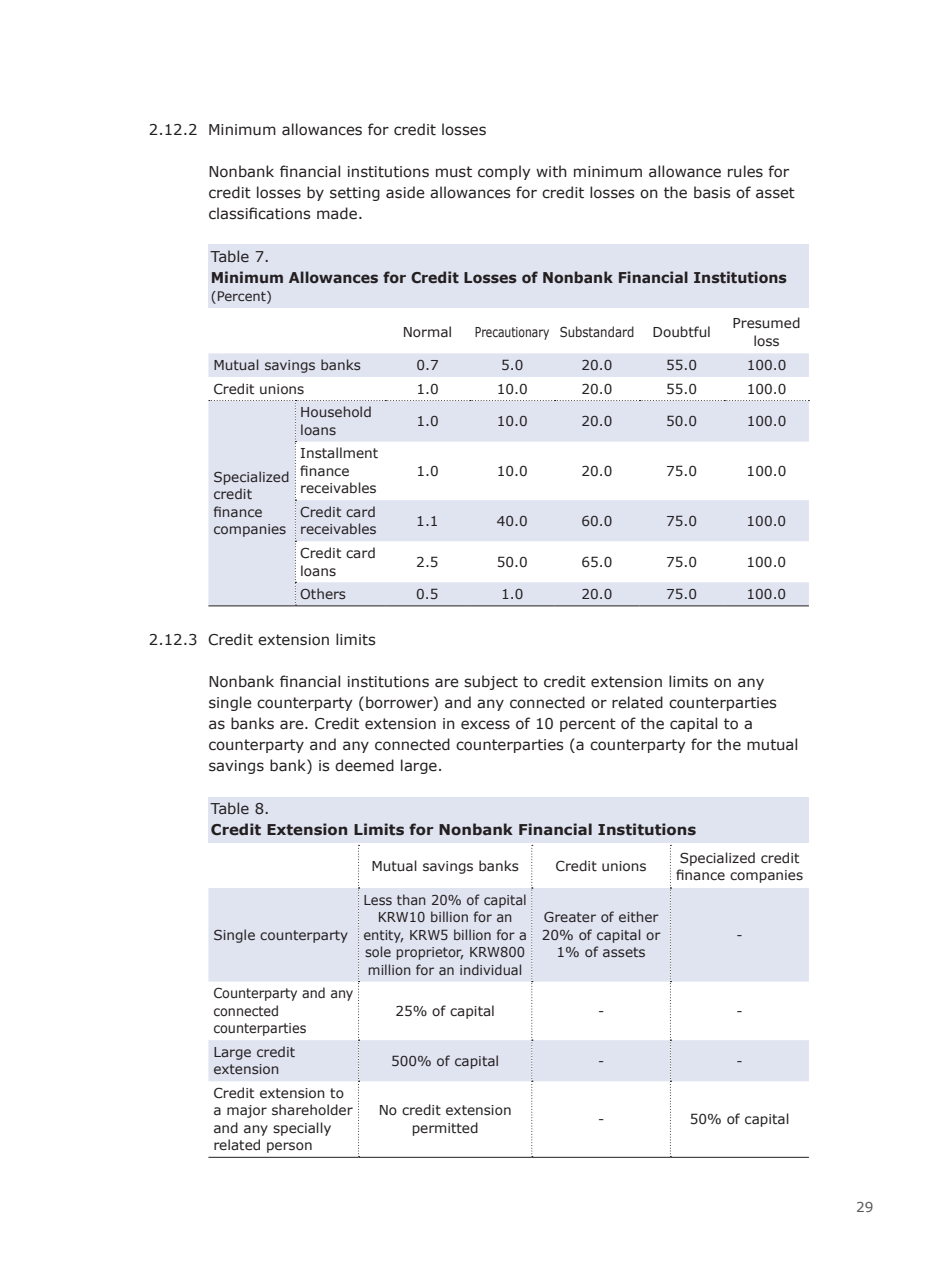
<style>
.page{position:relative;width:933px;height:1275px;background:#fff}
.page>*{position:absolute;margin:0;border:0;box-sizing:border-box;transform-origin:0 0}
.t1{font:14.88px/21px "Verdana";color:#231f20}
.t2{font:700 14.88px "Verdana";color:#231f20;scale:.95 1}
.t3{font:700 14.88px "Verdana";color:#231f20}
.t4{font:13.65px/17.5px "Verdana";color:#231f20}
.t5{font:13.65px/17.5px "Verdana";color:#231f20;text-align:center;scale:.96 1}
.t6{font:13.65px/17.5px "Verdana";color:#231f20;scale:.94 1}
.t7{font:13.65px "Verdana";color:#231f20;scale:.79 1}
.t8{font:13.65px "Verdana";color:#57585a}
.t9{font:13.12px "Verdana";color:#231f20}
</style>
<div class="page">
<div style="left:208px;top:245px;width:601px;height:63px;background:#e0e4f1"></div>
<svg style="left:208px;top:353px;width:601px;height:252px"></svg>
<hr style="left:208px;top:605px;width:87px;height:1px;background:#231f20">
<svg style="left:209px;top:400px;width:600px;height:206px"></svg>
<div style="left:208px;top:797px;width:601px;height:45px;background:#e0e4f1"></div>
<svg style="left:208px;top:888px;width:601px;height:193px;fill:#e0e4f1"></svg>
<hr style="left:208px;top:1157px;width:150px;height:1px;background:#231f20">
<hr style="left:358px;top:1157px;width:174px;height:1px;background:#231f20">
<hr style="left:532px;top:1157px;width:138px;height:1px;background:#231f20">
<hr style="left:670px;top:1157px;width:139px;height:1px;background:#231f20">
<svg style="left:358px;top:845px;width:1px;height:312px"></svg>
<svg style="left:531px;top:845px;width:2px;height:312px"></svg>
<svg style="left:670px;top:845px;width:1px;height:312px"></svg>
<p class="t1" style="left:149px;top:119px;width:339px">2.12.2 Minimum allowances for credit losses</p>
<p class="t1" style="left:208px;top:161px;width:588px">Nonbank financial institutions must comply with minimum allowance rules for credit losses by setting aside allowances for credit losses on the basis of asset classifications made.</p>
<p class="t1" style="left:211px;top:246px;width:60px">Table 7.</p>
<p class="t2" style="left:211px;top:267px;width:608px">Minimum Allowances for Credit Losses of Nonbank Financial Institutions</p>
<p class="t9" style="left:211px;top:287px;width:63px">(Percent)</p>
<p class="t4" style="left:403px;top:323px;width:51px">Normal</p>
<p class="t7" style="left:475px;top:322px;width:203px">Precautionary Substandard</p>
<p class="t4" style="left:652px;top:323px;width:60px">Doubtful</p>
<p class="t4" style="left:732px;top:314px;width:69px;text-align:center">Presumed loss</p>
<p class="t4" style="left:213px;top:356px;width:149px">Mutual savings banks</p>
<p class="t4" style="left:416px;top:356px;width:24px">0.7</p>
<p class="t4" style="left:501px;top:356px;width:24px">5.0</p>
<p class="t4" style="left:581px;top:356px;width:33px">20.0</p>
<p class="t4" style="left:666px;top:356px;width:33px">55.0</p>
<p class="t4" style="left:746px;top:356px;width:41px">100.0</p>
<p class="t4" style="left:213px;top:380px;width:92px">Credit unions</p>
<p class="t4" style="left:416px;top:380px;width:24px">1.0</p>
<p class="t4" style="left:497px;top:380px;width:33px">10.0</p>
<p class="t4" style="left:581px;top:380px;width:33px">20.0</p>
<p class="t4" style="left:666px;top:380px;width:33px">55.0</p>
<p class="t4" style="left:746px;top:380px;width:41px">100.0</p>
<p class="t4" style="left:300px;top:403px;width:73px">Household loans</p>
<p class="t4" style="left:416px;top:412px;width:24px">1.0</p>
<p class="t4" style="left:497px;top:412px;width:33px">10.0</p>
<p class="t4" style="left:581px;top:412px;width:33px">20.0</p>
<p class="t4" style="left:666px;top:412px;width:33px">50.0</p>
<p class="t4" style="left:746px;top:412px;width:41px">100.0</p>
<p class="t4" style="left:300px;top:444px;width:79px">Installment finance receivables</p>
<p class="t4" style="left:416px;top:462px;width:24px">1.0</p>
<p class="t4" style="left:497px;top:462px;width:33px">10.0</p>
<p class="t4" style="left:581px;top:462px;width:33px">20.0</p>
<p class="t4" style="left:666px;top:462px;width:33px">75.0</p>
<p class="t4" style="left:746px;top:462px;width:41px">100.0</p>
<p class="t4" style="left:213px;top:468px;width:78px">Specialized credit finance companies</p>
<p class="t4" style="left:300px;top:503px;width:78px">Credit card receivables</p>
<p class="t4" style="left:416px;top:512px;width:24px">1.1</p>
<p class="t4" style="left:497px;top:512px;width:33px">40.0</p>
<p class="t4" style="left:581px;top:512px;width:33px">60.0</p>
<p class="t4" style="left:666px;top:512px;width:33px">75.0</p>
<p class="t4" style="left:746px;top:512px;width:41px">100.0</p>
<p class="t4" style="left:300px;top:544px;width:77px">Credit card loans</p>
<p class="t4" style="left:416px;top:553px;width:24px">2.5</p>
<p class="t4" style="left:497px;top:553px;width:33px">50.0</p>
<p class="t4" style="left:581px;top:553px;width:33px">65.0</p>
<p class="t4" style="left:666px;top:553px;width:33px">75.0</p>
<p class="t4" style="left:746px;top:553px;width:41px">100.0</p>
<p class="t4" style="left:300px;top:585px;width:47px">Others</p>
<p class="t4" style="left:416px;top:585px;width:24px">0.5</p>
<p class="t4" style="left:501px;top:585px;width:24px">1.0</p>
<p class="t4" style="left:581px;top:585px;width:33px">20.0</p>
<p class="t4" style="left:666px;top:585px;width:33px">75.0</p>
<p class="t4" style="left:746px;top:585px;width:41px">100.0</p>
<p class="t1" style="left:149px;top:629px;width:228px">2.12.3 Credit extension limits</p>
<p class="t1" style="left:208px;top:671px;width:591px">Nonbank financial institutions are subject to credit extension limits on any single counterparty (borrower) and any connected or related counterparties<br>as banks are. Credit extension in excess of 10 percent of the capital to a counterparty and any connected counterparties (a counterparty for the mutual savings bank) is deemed large.</p>
<p class="t1" style="left:211px;top:798px;width:60px">Table 8.</p>
<p class="t3" style="left:211px;top:819px;width:487px">Credit Extension Limits for Nonbank Financial Institutions</p>
<p class="t4" style="left:371px;top:858px;width:149px">Mutual savings banks</p>
<p class="t4" style="left:555px;top:858px;width:92px">Credit unions</p>
<p class="t4" style="left:676px;top:849px;width:129px">Specialized credit finance companies</p>
<p class="t4" style="left:213px;top:926px;width:136px">Single counterparty</p>
<p class="t6" style="left:213px;top:984px;width:151px">Counterparty and any connected counterparties</p>
<p class="t5" style="left:363px;top:891px;width:172px">Less than 20% of capital<br>KRW10 billion for an entity, KRW5 billion for a sole proprietor, KRW800 million for an individual</p>
<p class="t4" style="left:542px;top:908px;width:120px;text-align:center">Greater of either<br>20% of capital or<br>1% of assets</p>
<p class="t4" style="left:736px;top:926px;width:8px">-</p>
<p class="t4" style="left:395px;top:1002px;width:101px">25% of capital</p>
<p class="t4" style="left:598px;top:1002px;width:8px">-</p>
<p class="t4" style="left:736px;top:1002px;width:8px">-</p>
<p class="t4" style="left:213px;top:1043px;width:83px">Large credit extension</p>
<p class="t4" style="left:391px;top:1052px;width:110px">500% of capital</p>
<p class="t4" style="left:598px;top:1052px;width:8px">-</p>
<p class="t4" style="left:736px;top:1052px;width:8px">-</p>
<p class="t4" style="left:213px;top:1084px;width:141px">Credit extension to a major shareholder and any specially related person</p>
<p class="t4" style="left:379px;top:1102px;width:134px;text-align:center">No credit extension permitted</p>
<p class="t4" style="left:598px;top:1110px;width:8px">-</p>
<p class="t4" style="left:690px;top:1110px;width:101px">50% of capital</p>
<p class="t8" style="left:856px;top:1198px;width:19px">29</p>
</div>
